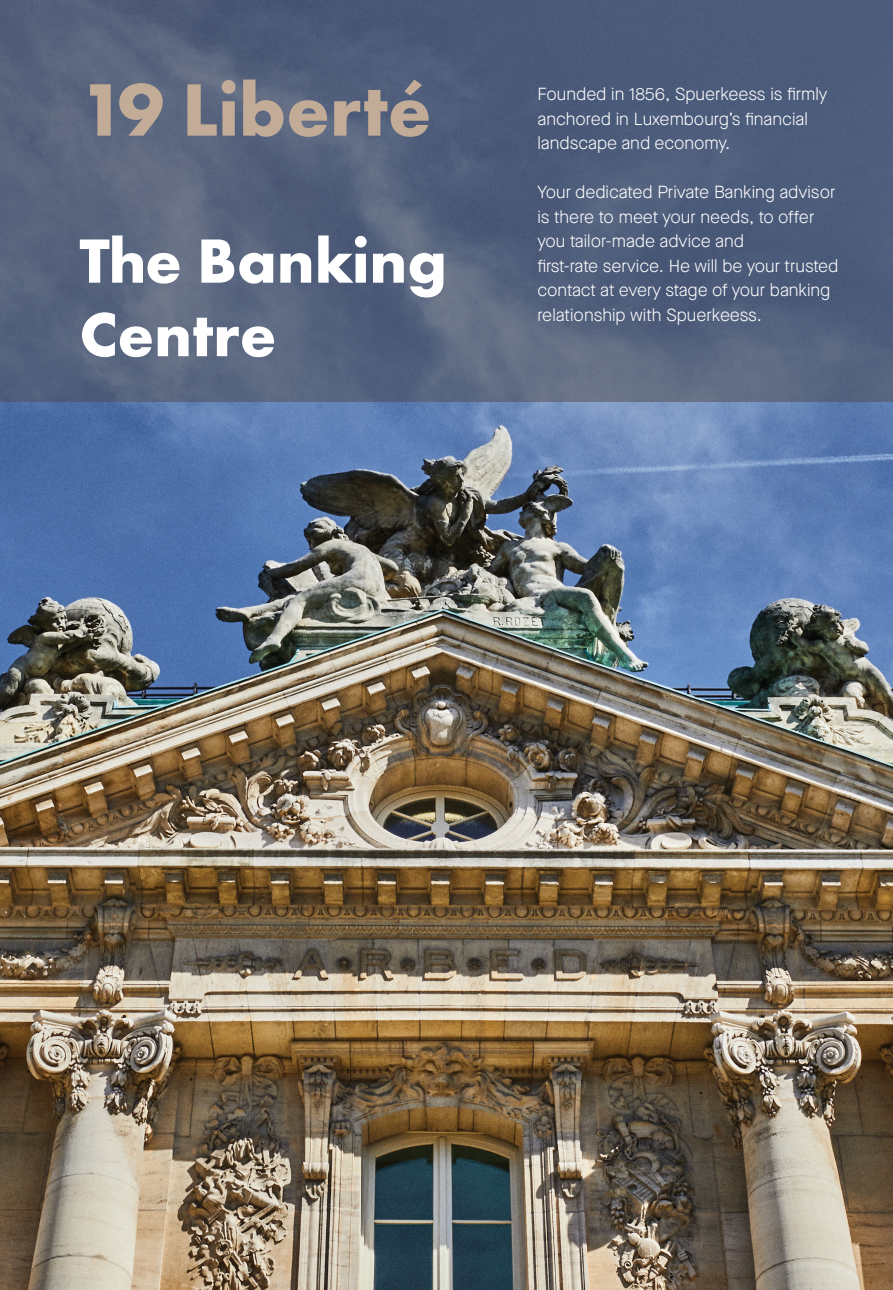
<style>
.page{position:relative;width:893px;height:1290px;background:#fff}
.page>*{position:absolute;margin:0;border:0;box-sizing:border-box;transform-origin:0 0}
.t1{font:700 77px "Futura PT";color:#c2ab97}
.t2{font:700 64.75px/73.5px "Futura PT";color:#fff}
.t3{font:300 17.5px/24.5px "Maison Neue";color:#fff}
</style>
<div class="page">
<img style="left:0;top:402px;width:893px;height:888px">
<img style="left:0;top:0;width:893px;height:402px">
<h1 class="t1" style="left:79px;top:60px;width:354px">19 Liberté</h1>
<h2 class="t2" style="left:79px;top:223px;width:369px">The Banking<br>Centre</h2>
<p class="t3" style="left:537px;top:82px;width:292px">Founded in 1856, Spuerkeess is firmly anchored in Luxembourg’s financial landscape and economy.</p>
<p class="t3" style="left:537px;top:180px;width:302px">Your dedicated Private Banking advisor is there to meet your needs, to offer you tailor-made advice and<br>first-rate service. He will be your trusted contact at every stage of your banking relationship with Spuerkeess.</p>
</div>
